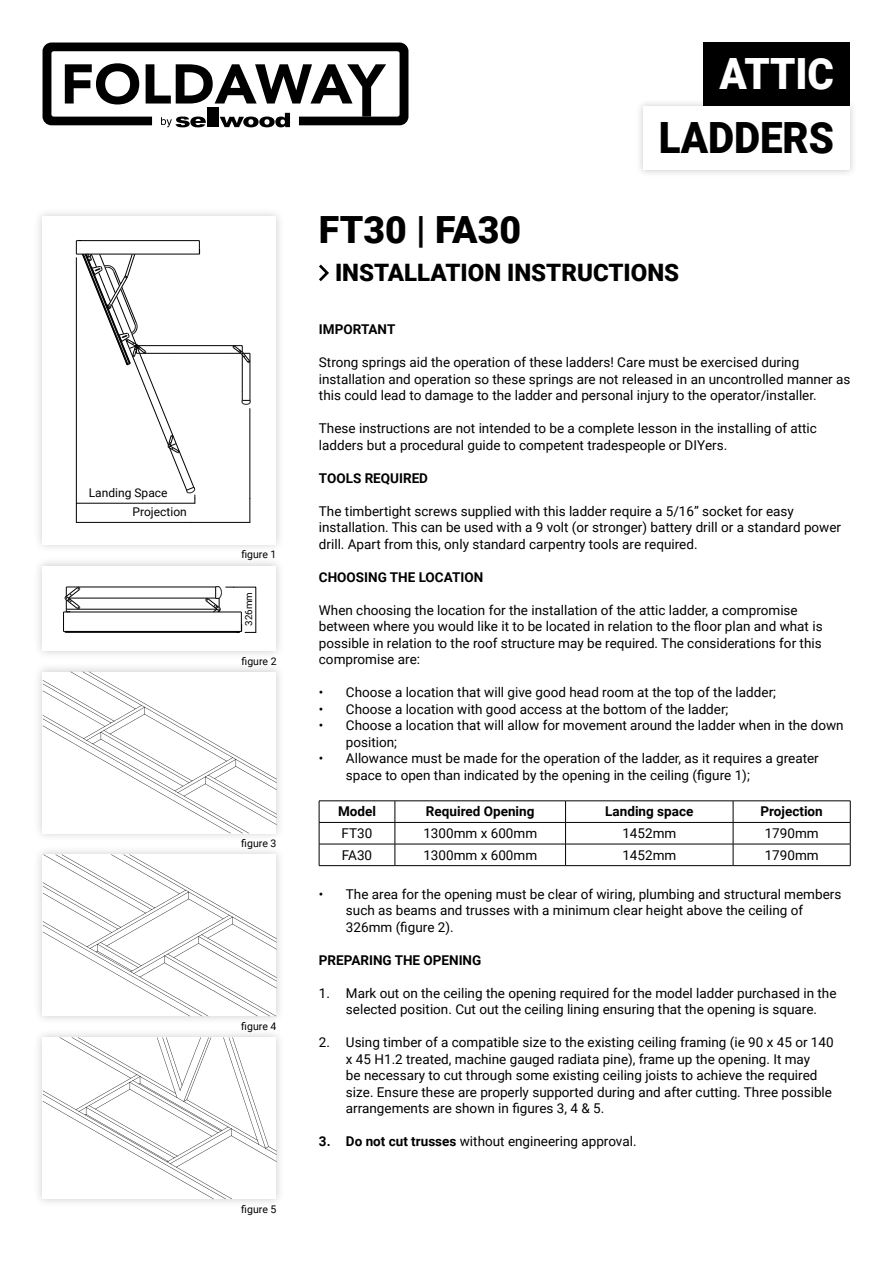
<style>
.page{position:relative;width:893px;height:1263px;background:#fff}
.page>*{position:absolute;margin:0;border:0;box-sizing:border-box;transform-origin:0 0}
.t1{font:900 43.05px "Roboto";color:#000;scale:.94 1}
.t2{font:900 43.05px "Roboto";color:#fff;scale:.94 1}
.t3{font:900 37.5px "Roboto";color:#000}
.t4{font:900 24px "Roboto";color:#000}
.t5{font:13.5px/16.5px "Roboto";color:#000}
.t6{font:700 13.5px "Roboto";color:#000}
.t7{font:12px "Roboto";color:#000}
.t8{font:10.5px "Roboto";color:#000}
.t9{font:9.75px "Roboto";color:#000}
.s1{font-weight:700}
</style>
<div class="page">
<div style="left:33px;top:207px;width:252px;height:346px;background:#000;opacity:.2"></div>
<div style="left:43px;top:216px;width:233px;height:328px;background:#fff"></div>
<hr style="left:76px;top:522px;width:116px;height:1px;background:#000">
<hr style="left:192px;top:522px;width:58px;height:1px;background:#000">
<svg style="left:76px;top:240px;width:175px;height:282px"></svg>
<div style="left:33px;top:557px;width:252px;height:103px;background:#000;opacity:.2"></div>
<div style="left:43px;top:566px;width:233px;height:84px;background:#fff"></div>
<hr style="left:66px;top:609px;width:151px;height:1px;background:#000">
<hr style="left:66px;top:587px;width:150px;height:1px;background:#000">
<hr style="left:69px;top:598px;width:147px;height:1px;background:#000">
<hr style="left:65px;top:632px;width:171px;height:1px;background:#000">
<hr style="left:70px;top:612px;width:143px;height:1px;background:#000">
<hr style="left:65px;top:631px;width:175px;height:1px;background:#000">
<svg style="left:63px;top:587px;width:17px;height:46px"></svg>
<svg style="left:205px;top:586px;width:51px;height:47px"></svg>
<hr style="left:319px;top:800px;width:76px;height:1px;background:#000">
<hr style="left:395px;top:800px;width:171px;height:1px;background:#000">
<hr style="left:566px;top:800px;width:167px;height:1px;background:#000">
<hr style="left:733px;top:800px;width:117px;height:1px;background:#000">
<svg style="left:319px;top:801px;width:1px;height:64px"></svg>
<svg style="left:395px;top:801px;width:1px;height:64px"></svg>
<svg style="left:565px;top:801px;width:1px;height:64px"></svg>
<svg style="left:733px;top:801px;width:1px;height:64px"></svg>
<svg style="left:850px;top:801px;width:1px;height:64px"></svg>
<hr style="left:319px;top:865px;width:76px;height:1px;background:#000">
<hr style="left:395px;top:865px;width:171px;height:1px;background:#000">
<hr style="left:566px;top:865px;width:167px;height:1px;background:#000">
<hr style="left:733px;top:865px;width:117px;height:1px;background:#000">
<hr style="left:319px;top:822px;width:76px;height:1px;background:#000">
<hr style="left:395px;top:822px;width:171px;height:1px;background:#000">
<hr style="left:566px;top:822px;width:167px;height:1px;background:#000">
<hr style="left:733px;top:822px;width:117px;height:1px;background:#000">
<hr style="left:319px;top:844px;width:76px;height:1px;background:#000">
<hr style="left:395px;top:844px;width:171px;height:1px;background:#000">
<hr style="left:566px;top:844px;width:167px;height:1px;background:#000">
<hr style="left:733px;top:844px;width:117px;height:1px;background:#000">
<div style="left:33px;top:663px;width:252px;height:179px;background:#000;opacity:.2"></div>
<div style="left:33px;top:846px;width:252px;height:179px;background:#000;opacity:.2"></div>
<div style="left:33px;top:1028px;width:252px;height:180px;background:#000;opacity:.2"></div>
<svg style="left:43px;top:854px;width:234px;height:162px"></svg>
<svg style="left:43px;top:672px;width:234px;height:161px"></svg>
<svg style="left:43px;top:1037px;width:234px;height:162px"></svg>
<svg style="left:319px;top:264px;width:10px;height:18px"></svg>
<div style="left:704px;top:43px;width:146px;height:63px;background:#000"></div>
<div style="left:635px;top:99px;width:223px;height:79px;background:#000;opacity:.2"></div>
<div style="left:643px;top:106px;width:207px;height:64px;background:#fff"></div>
<svg style="left:43px;top:43px;width:365px;height:84px"></svg>
<p class="t7" style="left:89px;top:484px;width:80px">Landing Space</p>
<p class="t7" style="left:133px;top:503px;width:56px">Projection</p>
<p class="t8" style="left:241px;top:547px;width:37px">figure 1</p>
<p class="t9" style="left:242px;top:626px;width:35px;rotate:-90deg">326mm</p>
<p class="t8" style="left:242px;top:653px;width:37px">figure 2</p>
<p class="t8" style="left:241px;top:836px;width:37px">figure 3</p>
<p class="t8" style="left:241px;top:1019px;width:37px">figure 4</p>
<p class="t8" style="left:241px;top:1202px;width:37px">figure 5</p>
<p class="t3" style="left:319px;top:203px;width:204px">FT30 | FA30</p>
<p class="t2" style="left:719px;top:43px;width:123px">ATTIC</p>
<p class="t1" style="left:659px;top:107px;width:188px">LADDERS</p>
<p class="t4" style="left:335px;top:256px;width:346px">INSTALLATION INSTRUCTIONS</p>
<p class="t6" style="left:319px;top:320px;width:78px">IMPORTANT</p>
<p class="t5" style="left:319px;top:354px;width:533px">Strong springs aid the operation of these ladders! Care must be exercised during installation and operation so these springs are not released in an uncontrolled manner as this could lead to damage to the ladder and personal injury to the operator/installer.</p>
<p class="t5" style="left:319px;top:420px;width:499px">These instructions are not intended to be a complete lesson in the installing of attic ladders but a procedural guide to competent tradespeople or DIYers.</p>
<p class="t6" style="left:319px;top:469px;width:111px">TOOLS REQUIRED</p>
<p class="t5" style="left:319px;top:502px;width:524px">The timbertight screws supplied with this ladder require a 5/16” socket for easy installation. This can be used with a 9 volt (or stronger) battery drill or a standard power drill. Apart from this, only standard carpentry tools are required.</p>
<p class="t6" style="left:319px;top:568px;width:166px">CHOOSING THE LOCATION</p>
<p class="t5" style="left:319px;top:601px;width:505px">When choosing the location for the installation of the attic ladder, a compromise between where you would like it to be located in relation to the floor plan and what is possible in relation to the roof structure may be required. The considerations for this compromise are:</p>
<p class="t5" style="left:319px;top:684px;width:459px">• Choose a location that will give good head room at the top of the ladder;</p>
<p class="t5" style="left:319px;top:700px;width:411px">• Choose a location with good access at the bottom of the ladder;</p>
<p class="t5" style="left:346px;top:717px;width:499px;text-indent:-27px">• Choose a location that will allow for movement around the ladder when in the down position;</p>
<p class="t5" style="left:346px;top:750px;width:474px;text-indent:-27px">• Allowance must be made for the operation of the ladder, as it requires a greater space to open than indicated by the opening in the ceiling (figure 1);</p>
<p class="t6" style="left:338px;top:802px;width:39px">Model</p>
<p class="t6" style="left:426px;top:802px;width:110px">Required Opening</p>
<p class="t6" style="left:605px;top:802px;width:90px">Landing space</p>
<p class="t6" style="left:761px;top:802px;width:64px">Projection</p>
<p class="t5" style="left:342px;top:824px;width:32px">FT30</p>
<p class="t5" style="left:423px;top:824px;width:115px">1300mm x 600mm</p>
<p class="t5" style="left:622px;top:824px;width:55px">1452mm</p>
<p class="t5" style="left:765px;top:824px;width:56px">1790mm</p>
<p class="t5" style="left:342px;top:846px;width:32px">FA30</p>
<p class="t5" style="left:423px;top:846px;width:115px">1300mm x 600mm</p>
<p class="t5" style="left:622px;top:846px;width:55px">1452mm</p>
<p class="t5" style="left:765px;top:846px;width:56px">1790mm</p>
<p class="t5" style="left:346px;top:885px;width:497px;text-indent:-27px">• The area for the opening must be clear of wiring, plumbing and structural members such as beams and trusses with a minimum clear height above the ceiling of<br>326mm (figure 2).</p>
<p class="t6" style="left:319px;top:950px;width:164px">PREPARING THE OPENING</p>
<p class="t5" style="left:319px;top:984px;width:519px;text-align:center">1. Mark out on the ceiling the opening required for the model ladder purchased in the selected position. Cut out the ceiling lining ensuring that the opening is square.</p>
<p class="t5" style="left:346px;top:1034px;width:489px;text-indent:-27px">2. Using timber of a compatible size to the existing ceiling framing (ie 90 x 45 or 140 x 45 H1.2 treated, machine gauged radiata pine), frame up the opening. It may<br>be necessary to cut through some existing ceiling joists to achieve the required size. Ensure these are properly supported during and after cutting. Three possible arrangements are shown in figures 3, 4 &amp; 5.</p>
<p class="t5" style="left:319px;top:1133px;width:319px"><span class="s1">3. Do not cut trusses</span> without engineering approval.</p>
</div>
